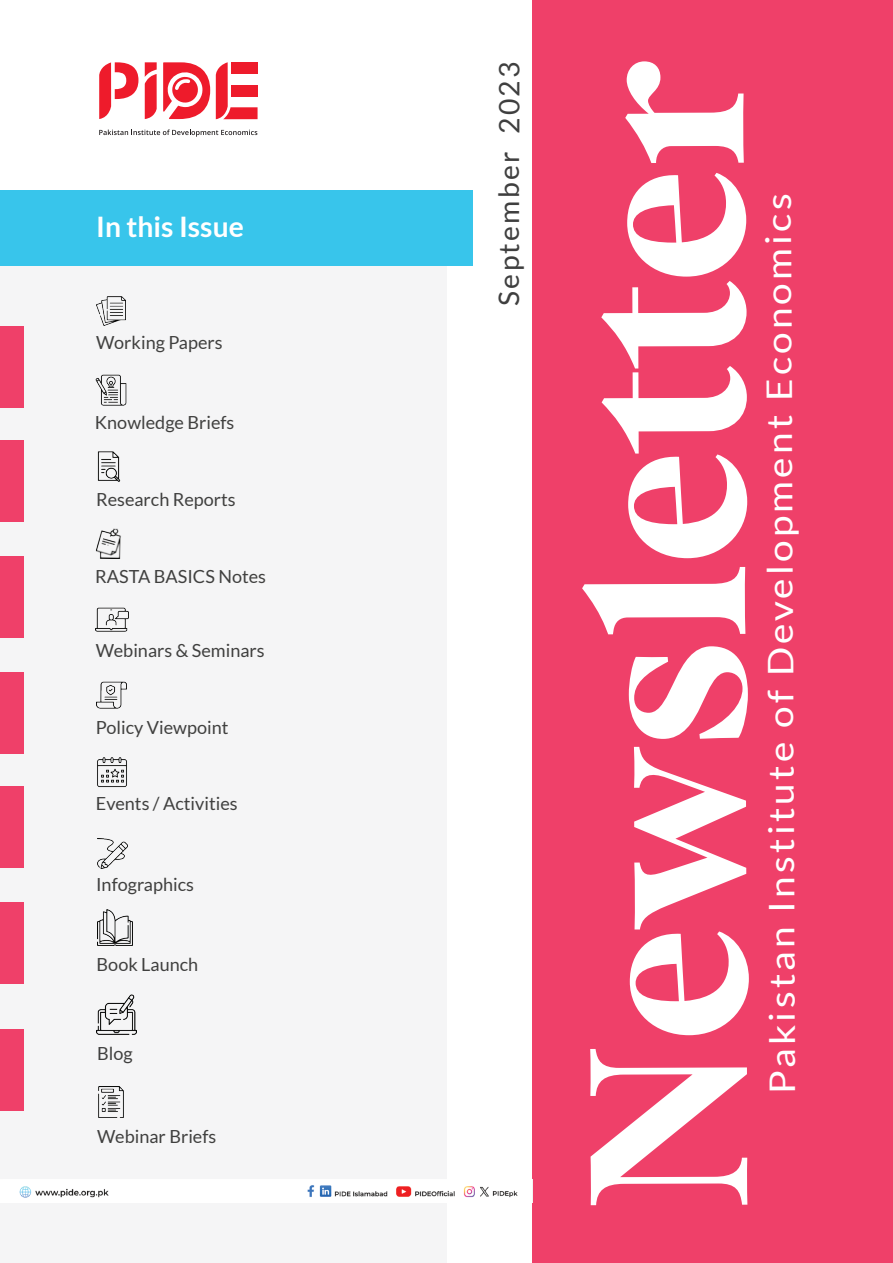
<style>
.page{position:relative;width:893px;height:1263px;background:#fff}
.page>*{position:absolute;margin:0;border:0;box-sizing:border-box;transform-origin:0 0}
.t1{font:700 223.8px "Bastia";letter-spacing:-.005em;color:#fff}
.t2{font:35.25px "Lato";letter-spacing:.075em;color:#fff;scale:1.1 1}
.t3{font:28.2px "Lato";letter-spacing:.08em;color:#3f3f3f}
.t4{font:700 28.2px "Lato";color:#fff}
.t5{font:18px "Lato";color:#40403f}
</style>
<div class="page">
<div style="left:532px;top:0;width:361px;height:1263px;background:#ef4069"></div>
<svg style="left:163px;top:62px;width:47px;height:57px"></svg>
<svg style="left:99px;top:62px;width:39px;height:57px"></svg>
<svg style="left:145px;top:62px;width:12px;height:57px"></svg>
<svg style="left:216px;top:62px;width:42px;height:57px"></svg>
<svg style="left:99px;top:130px;width:158px;height:7px"></svg>
<div style="left:0;top:211px;width:446px;height:1052px;background:#f5f5f6"></div>
<div style="left:0;top:190px;width:472px;height:76px;background:#38c5eb"></div>
<div style="left:0;top:326px;width:24px;height:82px;background:#ef4069"></div>
<img style="left:97px;top:757px;width:30px;height:30px">
<div style="left:0;top:440px;width:24px;height:82px;background:#ef4069"></div>
<div style="left:0;top:556px;width:24px;height:82px;background:#ef4069"></div>
<div style="left:0;top:672px;width:24px;height:82px;background:#ef4069"></div>
<div style="left:0;top:786px;width:24px;height:82px;background:#ef4069"></div>
<div style="left:0;top:902px;width:24px;height:82px;background:#ef4069"></div>
<div style="left:0;top:1029px;width:24px;height:82px;background:#ef4069"></div>
<img style="left:96px;top:607px;width:32px;height:25px">
<img style="left:96px;top:296px;width:29px;height:30px">
<img style="left:96px;top:374px;width:30px;height:31px">
<img style="left:97px;top:451px;width:24px;height:31px">
<img style="left:95px;top:528px;width:26px;height:31px">
<img style="left:97px;top:838px;width:30px;height:30px">
<img style="left:97px;top:681px;width:30px;height:28px">
<img style="left:19px;top:909px;width:499px;height:289px">
<h3 class="t4" style="left:96px;top:210px;width:149px">In this Issue</h3>
<p class="t5" style="left:96px;top:333px;width:128px">Working Papers</p>
<p class="t5" style="left:95px;top:412px;width:141px">Knowledge Briefs</p>
<p class="t5" style="left:96px;top:489px;width:141px">Research Reports</p>
<p class="t5" style="left:95px;top:566px;width:172px">RASTA BASICS Notes</p>
<p class="t5" style="left:96px;top:640px;width:170px">Webinars &amp; Seminars</p>
<p class="t5" style="left:96px;top:717px;width:134px">Policy Viewpoint</p>
<p class="t5" style="left:96px;top:794px;width:143px">Events / Activities</p>
<p class="t5" style="left:96px;top:874px;width:99px">Infographics</p>
<p class="t5" style="left:97px;top:954px;width:103px">Book Launch</p>
<p class="t5" style="left:97px;top:1044px;width:37px">Blog</p>
<p class="t5" style="left:97px;top:1127px;width:121px">Webinar Briefs</p>
<h3 class="t3" style="left:493px;top:306px;width:246px;rotate:-90deg">September 2023</h3>
<h1 class="t1" style="left:521px;top:1213px;width:1156px;rotate:-90deg">Newsletter</h1>
<h2 class="t2" style="left:761px;top:1094px;width:820px;rotate:-90deg">Pakistan Institute of Development Economics</h2>
</div>
